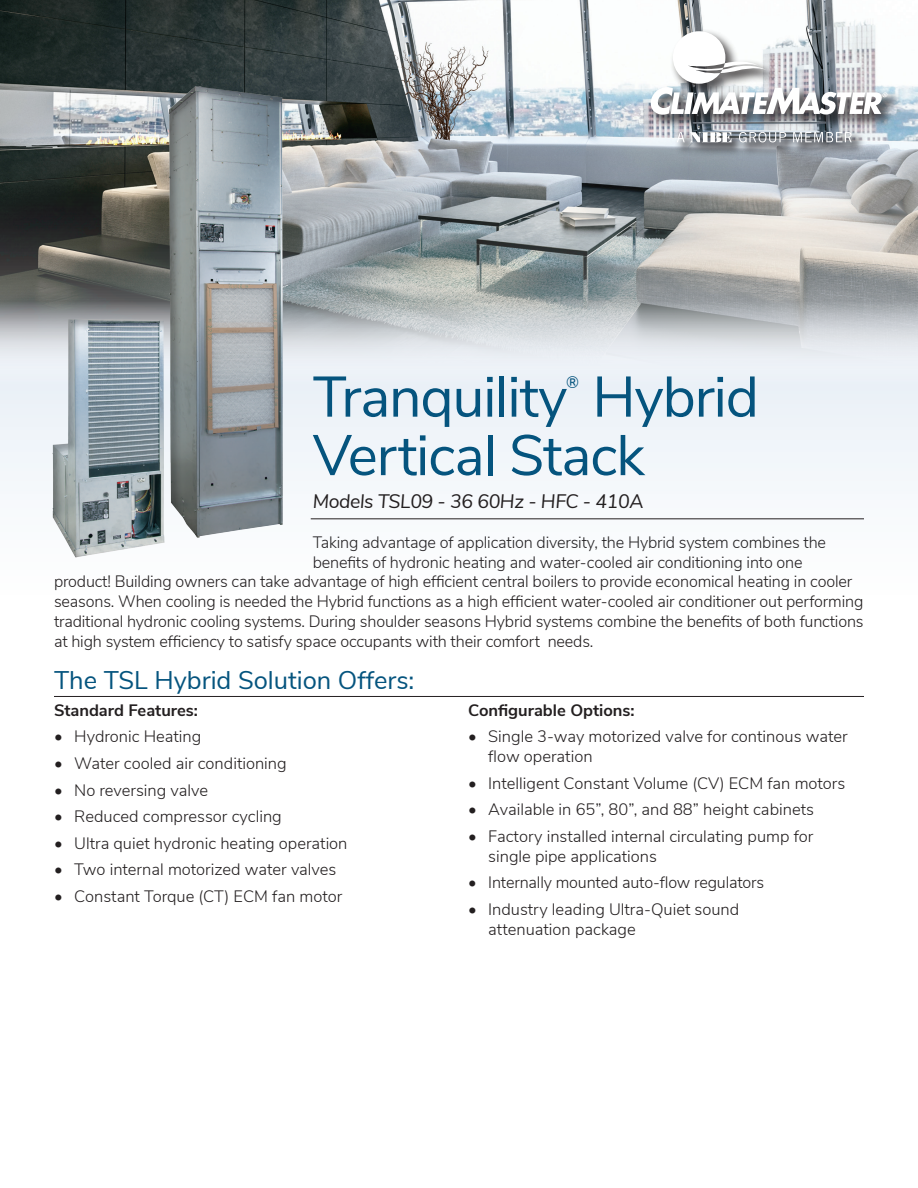
<style>
.page{position:relative;width:918px;height:1188px;background:#fff}
.page>*{position:absolute;margin:0;border:0;box-sizing:border-box;transform-origin:0 0}
.t1{font:57px "Nunito Sans";letter-spacing:-.02em;color:#05547e}
.t2{font:25.5px "Nunito Sans";color:#05547e}
.t3{font:italic 19.5px "Nunito Sans";letter-spacing:-.02em;color:#231f20}
.t4{font:300 16.5px/19.8px "Nunito Sans";letter-spacing:-.01em;color:#231f20}
.t5{font:700 16.5px "Nunito Sans";color:#231f20}
.t6{font:16.5px "Nunito Sans";color:#05547e;scale:.96 1}
</style>
<div class="page">
<img style="left:0;top:0;width:918px;height:319px">
<div style="left:44px;top:48px;width:258px;height:516px;background:#231f20;opacity:.35"></div>
<svg style="left:0;top:319px;width:918px;height:245px;fill:#edf2f8"></svg>
<hr style="left:54px;top:696px;width:810px;height:1px;background:#231f20">
<hr style="left:311px;top:519px;width:553px;height:1px;background:#231f20">
<div style="left:648px;top:28px;width:254px;height:129px;background:#231f20;opacity:.72"></div>
<svg style="left:739px;top:132px;width:47px;height:10px"></svg>
<svg style="left:793px;top:132px;width:59px;height:10px"></svg>
<svg style="left:677px;top:132px;width:55px;height:10px"></svg>
<svg style="left:650px;top:31px;width:238px;height:84px"></svg>
<p class="t6" style="left:566px;top:370px;width:15px">®</p>
<h1 class="t1" style="left:313px;top:355px;width:448px">Tranquility Hybrid</h1>
<h1 class="t1" style="left:313px;top:414px;width:334px">Vertical Stack</h1>
<p class="t3" style="left:313px;top:487px;width:332px">Models TSL09 - 36 60Hz - HFC - 410A</p>
<p class="t4" style="left:313px;top:531px;width:515px">Taking advantage of application diversity, the Hybrid system combines the</p>
<p class="t4" style="left:313px;top:551px;width:491px">benefits of hydronic heating and water-cooled air conditioning into one</p>
<p class="t4" style="left:54px;top:571px;width:800px">product! Building owners can take advantage of high efficient central boilers to provide economical heating in cooler</p>
<p class="t4" style="left:54px;top:590px;width:811px">seasons. When cooling is needed the Hybrid functions as a high efficient water-cooled air conditioner out performing</p>
<p class="t4" style="left:54px;top:610px;width:811px">traditional hydronic cooling systems. During shoulder seasons Hybrid systems combine the benefits of both functions</p>
<p class="t4" style="left:54px;top:630px;width:541px">at high system efficiency to satisfy space occupants with their comfort needs.</p>
<h2 class="t2" style="left:54px;top:662px;width:362px">The TSL Hybrid Solution Offers:</h2>
<p class="t5" style="left:54px;top:698px;width:145px">Standard Features:</p>
<p class="t4" style="left:54px;top:726px;width:149px">• Hydronic Heating</p>
<p class="t4" style="left:54px;top:752px;width:234px">• Water cooled air conditioning</p>
<p class="t4" style="left:54px;top:779px;width:156px">• No reversing valve</p>
<p class="t4" style="left:54px;top:805px;width:229px">• Reduced compressor cycling</p>
<p class="t4" style="left:54px;top:832px;width:295px">• Ultra quiet hydronic heating operation</p>
<p class="t4" style="left:54px;top:859px;width:284px">• Two internal motorized water valves</p>
<p class="t4" style="left:54px;top:885px;width:290px">• Constant Torque (CT) ECM fan motor</p>
<p class="t5" style="left:468px;top:698px;width:168px">Configurable Options:</p>
<p class="t4" style="left:488px;top:726px;width:361px;text-indent:-20px">• Single 3-way motorized valve for continous water flow operation</p>
<p class="t4" style="left:468px;top:772px;width:379px">• Intelligent Constant Volume (CV) ECM fan motors</p>
<p class="t4" style="left:468px;top:799px;width:347px">• Available in 65”, 80”, and 88” height cabinets</p>
<p class="t4" style="left:488px;top:825px;width:327px;text-indent:-20px">• Factory installed internal circulating pump for single pipe applications</p>
<p class="t4" style="left:468px;top:872px;width:298px">• Internally mounted auto-flow regulators</p>
<p class="t4" style="left:488px;top:898px;width:253px;text-indent:-20px">• Industry leading Ultra-Quiet sound attenuation package</p>
</div>
